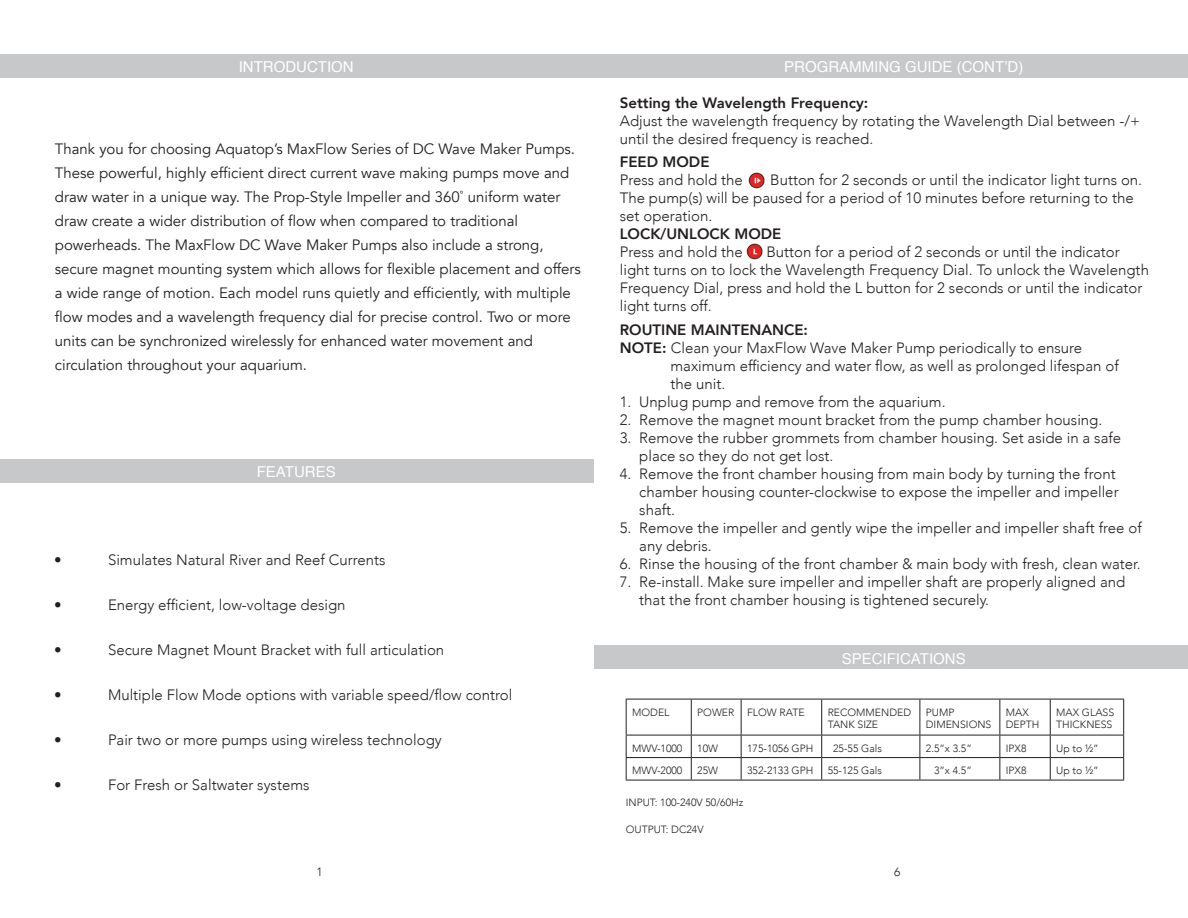
<style>
.page{position:relative;width:1188px;height:918px;background:#fff}
.page>*{position:absolute;margin:0;border:0;box-sizing:border-box;transform-origin:0 0}
.t1{font:300 15px/18px "Avenir";color:#231f20}
.t2{font:15px/24px "Avenir";color:#231f20}
.t3{font:800 15px "Avenir";color:#231f20}
.t4{font:15px "Helvetica";color:#fff}
.t5{font:300 12px "Avenir";color:#231f20}
.t6{font:300 10.5px/12.6px "Avenir";color:#231f20}
.s1{font-weight:800}
</style>
<div class="page">
<div style="left:594px;top:645px;width:594px;height:24px;background:#c7c8ca"></div>
<div style="left:0;top:459px;width:594px;height:24px;background:#c7c8ca"></div>
<div style="left:0;top:54px;width:594px;height:24px;background:#c7c8ca"></div>
<div style="left:594px;top:54px;width:594px;height:24px;background:#c7c8ca"></div>
<hr style="left:626px;top:699px;width:65px;height:1px;background:#231f20">
<hr style="left:626px;top:699px;width:1px;height:36px;background:#231f20">
<hr style="left:691px;top:699px;width:50px;height:1px;background:#231f20">
<hr style="left:691px;top:699px;width:1px;height:36px;background:#231f20">
<hr style="left:741px;top:699px;width:81px;height:1px;background:#231f20">
<hr style="left:741px;top:699px;width:1px;height:36px;background:#231f20">
<hr style="left:822px;top:699px;width:98px;height:1px;background:#231f20">
<hr style="left:821px;top:699px;width:1px;height:36px;background:#231f20">
<hr style="left:920px;top:699px;width:80px;height:1px;background:#231f20">
<hr style="left:920px;top:699px;width:1px;height:36px;background:#231f20">
<hr style="left:1000px;top:699px;width:50px;height:1px;background:#231f20">
<hr style="left:999px;top:699px;width:1px;height:36px;background:#231f20">
<hr style="left:1050px;top:699px;width:74px;height:1px;background:#231f20">
<hr style="left:1050px;top:699px;width:1px;height:36px;background:#231f20">
<hr style="left:1123px;top:699px;width:1px;height:36px;background:#231f20">
<hr style="left:626px;top:735px;width:65px;height:1px;background:#231f20">
<hr style="left:691px;top:735px;width:50px;height:1px;background:#231f20">
<hr style="left:741px;top:735px;width:81px;height:1px;background:#231f20">
<hr style="left:822px;top:735px;width:98px;height:1px;background:#231f20">
<hr style="left:920px;top:735px;width:80px;height:1px;background:#231f20">
<hr style="left:1000px;top:735px;width:50px;height:1px;background:#231f20">
<hr style="left:1050px;top:735px;width:74px;height:1px;background:#231f20">
<hr style="left:626px;top:757px;width:65px;height:1px;background:#231f20">
<svg style="left:626px;top:735px;width:1px;height:45px"></svg>
<hr style="left:691px;top:757px;width:50px;height:1px;background:#231f20">
<svg style="left:691px;top:735px;width:1px;height:45px"></svg>
<hr style="left:741px;top:757px;width:81px;height:1px;background:#231f20">
<svg style="left:741px;top:735px;width:1px;height:45px"></svg>
<hr style="left:822px;top:757px;width:98px;height:1px;background:#231f20">
<svg style="left:821px;top:735px;width:1px;height:45px"></svg>
<hr style="left:920px;top:757px;width:80px;height:1px;background:#231f20">
<svg style="left:920px;top:735px;width:1px;height:45px"></svg>
<hr style="left:1000px;top:757px;width:50px;height:1px;background:#231f20">
<svg style="left:999px;top:735px;width:1px;height:45px"></svg>
<hr style="left:1050px;top:757px;width:74px;height:1px;background:#231f20">
<svg style="left:1050px;top:735px;width:1px;height:45px"></svg>
<svg style="left:1123px;top:735px;width:1px;height:45px"></svg>
<hr style="left:626px;top:780px;width:65px;height:1px;background:#231f20">
<hr style="left:691px;top:780px;width:50px;height:1px;background:#231f20">
<hr style="left:741px;top:780px;width:81px;height:1px;background:#231f20">
<hr style="left:822px;top:780px;width:98px;height:1px;background:#231f20">
<hr style="left:920px;top:780px;width:80px;height:1px;background:#231f20">
<hr style="left:1000px;top:780px;width:50px;height:1px;background:#231f20">
<hr style="left:1050px;top:780px;width:74px;height:1px;background:#231f20">
<img style="left:748px;top:172px;width:17px;height:17px">
<img style="left:746px;top:243px;width:17px;height:17px">
<p class="t4" style="left:239px;top:56px;width:116px">INTRODUCTION</p>
<p class="t4" style="left:784px;top:56px;width:241px">PROGRAMMING GUIDE (CONT’D)</p>
<p class="t3" style="left:620px;top:91px;width:250px">Setting the Wavelength Frequency:</p>
<p class="t1" style="left:620px;top:112px;width:522px">Adjust the wavelength frequency by rotating the Wavelength Dial between -/+ until the desired frequency is reached.</p>
<p class="t3" style="left:620px;top:150px;width:91px">FEED MODE</p>
<p class="t1" style="left:620px;top:171px;width:125px">Press and hold the</p>
<p class="t2" style="left:55px;top:137px;width:528px">Thank you for choosing Aquatop’s MaxFlow Series of DC Wave Maker Pumps.<br>These powerful, highly efficient direct current wave making pumps move and draw water in a unique way. The Prop-Style Impeller and 360˚ uniform water draw create a wider distribution of flow when compared to traditional powerheads. The MaxFlow DC Wave Maker Pumps also include a strong, secure magnet mounting system which allows for flexible placement and offers a wide range of motion. Each model runs quietly and efficiently, with multiple flow modes and a wavelength frequency dial for precise control. Two or more units can be synchronized wirelessly for enhanced water movement and circulation throughout your aquarium.</p>
<p class="t1" style="left:620px;top:171px;width:524px;text-indent:150px">Button for 2 seconds or until the indicator light turns on.<br>The pump(s) will be paused for a period of 10 minutes before returning to the set operation.</p>
<p class="t3" style="left:620px;top:222px;width:163px">LOCK/UNLOCK MODE</p>
<p class="t1" style="left:620px;top:243px;width:125px">Press and hold the</p>
<p class="t1" style="left:620px;top:243px;width:531px;text-indent:147px">Button for a period of 2 seconds or until the indicator light turns on to lock the Wavelength Frequency Dial. To unlock the Wavelength Frequency Dial, press and hold the L button for 2 seconds or until the indicator light turns off.</p>
<p class="t3" style="left:620px;top:318px;width:190px">ROUTINE MAINTENANCE:</p>
<p class="t1" style="left:620px;top:339px;width:464px"><span class="s1">NOTE:</span> Clean your MaxFlow Wave Maker Pump periodically to ensure</p>
<p class="t1" style="left:671px;top:357px;width:450px">maximum efficiency and water flow, as well as prolonged lifespan of</p>
<p class="t1" style="left:671px;top:375px;width:56px">the unit.</p>
<p class="t1" style="left:620px;top:393px;width:327px">1. Unplug pump and remove from the aquarium.</p>
<p class="t1" style="left:620px;top:411px;width:484px">2. Remove the magnet mount bracket from the pump chamber housing.</p>
<p class="t1" style="left:639px;top:429px;width:483px;text-indent:-20px">3. Remove the rubber grommets from chamber housing. Set aside in a safe place so they do not get lost.</p>
<p class="t1" style="left:639px;top:465px;width:481px;text-indent:-20px">4. Remove the front chamber housing from main body by turning the front chamber housing counter-clockwise to expose the impeller and impeller shaft.</p>
<p class="t1" style="left:639px;top:519px;width:504px;text-indent:-20px">5. Remove the impeller and gently wipe the impeller and impeller shaft free of any debris.</p>
<p class="t1" style="left:620px;top:555px;width:522px">6. Rinse the housing of the front chamber &amp; main body with fresh, clean water.</p>
<p class="t1" style="left:639px;top:573px;width:488px;text-indent:-20px">7. Re-install. Make sure impeller and impeller shaft are properly aligned and that the front chamber housing is tightened securely.</p>
<p class="t4" style="left:257px;top:461px;width:80px">FEATURES</p>
<p class="t1" style="left:54px;top:551px;width:9px">•</p>
<p class="t1" style="left:108px;top:551px;width:279px">Simulates Natural River and Reef Currents</p>
<p class="t1" style="left:54px;top:596px;width:9px">•</p>
<p class="t1" style="left:108px;top:596px;width:239px">Energy efficient, low-voltage design</p>
<p class="t1" style="left:54px;top:641px;width:9px">•</p>
<p class="t1" style="left:108px;top:641px;width:338px">Secure Magnet Mount Bracket with full articulation</p>
<p class="t1" style="left:54px;top:686px;width:9px">•</p>
<p class="t1" style="left:108px;top:686px;width:406px">Multiple Flow Mode options with variable speed/flow control</p>
<p class="t1" style="left:54px;top:731px;width:9px">•</p>
<p class="t1" style="left:108px;top:731px;width:335px">Pair two or more pumps using wireless technology</p>
<p class="t1" style="left:54px;top:776px;width:9px">•</p>
<p class="t1" style="left:108px;top:776px;width:203px">For Fresh or Saltwater systems</p>
<p class="t4" style="left:842px;top:647px;width:125px">SPECIFICATIONS</p>
<p class="t6" style="left:632px;top:706px;width:39px">MODEL</p>
<p class="t6" style="left:697px;top:706px;width:109px">POWER FLOW RATE</p>
<p class="t6" style="left:828px;top:706px;width:85px">RECOMMENDED<br>TANK SIZE</p>
<p class="t6" style="left:926px;top:706px;width:67px">PUMP<br>DIMENSIONS</p>
<p class="t6" style="left:1006px;top:706px;width:35px">MAX<br>DEPTH</p>
<p class="t6" style="left:1056px;top:706px;width:59px">MAX GLASS<br>THICKNESS</p>
<p class="t6" style="left:632px;top:742px;width:52px">MWV-1000</p>
<p class="t6" style="left:697px;top:742px;width:22px">10W</p>
<p class="t6" style="left:747px;top:742px;width:68px">175-1056 GPH</p>
<p class="t6" style="left:833px;top:742px;width:50px">25-55 Gals</p>
<p class="t6" style="left:926px;top:742px;width:48px">2.5”x 3.5”</p>
<p class="t6" style="left:1006px;top:742px;width:22px">IPX8</p>
<p class="t6" style="left:1056px;top:742px;width:44px">Up to ½”</p>
<p class="t6" style="left:632px;top:764px;width:52px">MWV-2000</p>
<p class="t6" style="left:697px;top:764px;width:22px">25W</p>
<p class="t6" style="left:747px;top:764px;width:68px">352-2133 GPH</p>
<p class="t6" style="left:828px;top:764px;width:56px">55-125 Gals</p>
<p class="t6" style="left:934px;top:764px;width:39px">3”x 4.5”</p>
<p class="t6" style="left:1006px;top:764px;width:22px">IPX8</p>
<p class="t6" style="left:1056px;top:764px;width:44px">Up to ½”</p>
<p class="t6" style="left:626px;top:796px;width:119px">INPUT: 100-240V 50/60Hz</p>
<p class="t6" style="left:626px;top:823px;width:79px">OUTPUT: DC24V</p>
<p class="t5" style="left:316px;top:865px;width:8px">1</p>
<p class="t5" style="left:894px;top:865px;width:8px">6</p>
</div>
